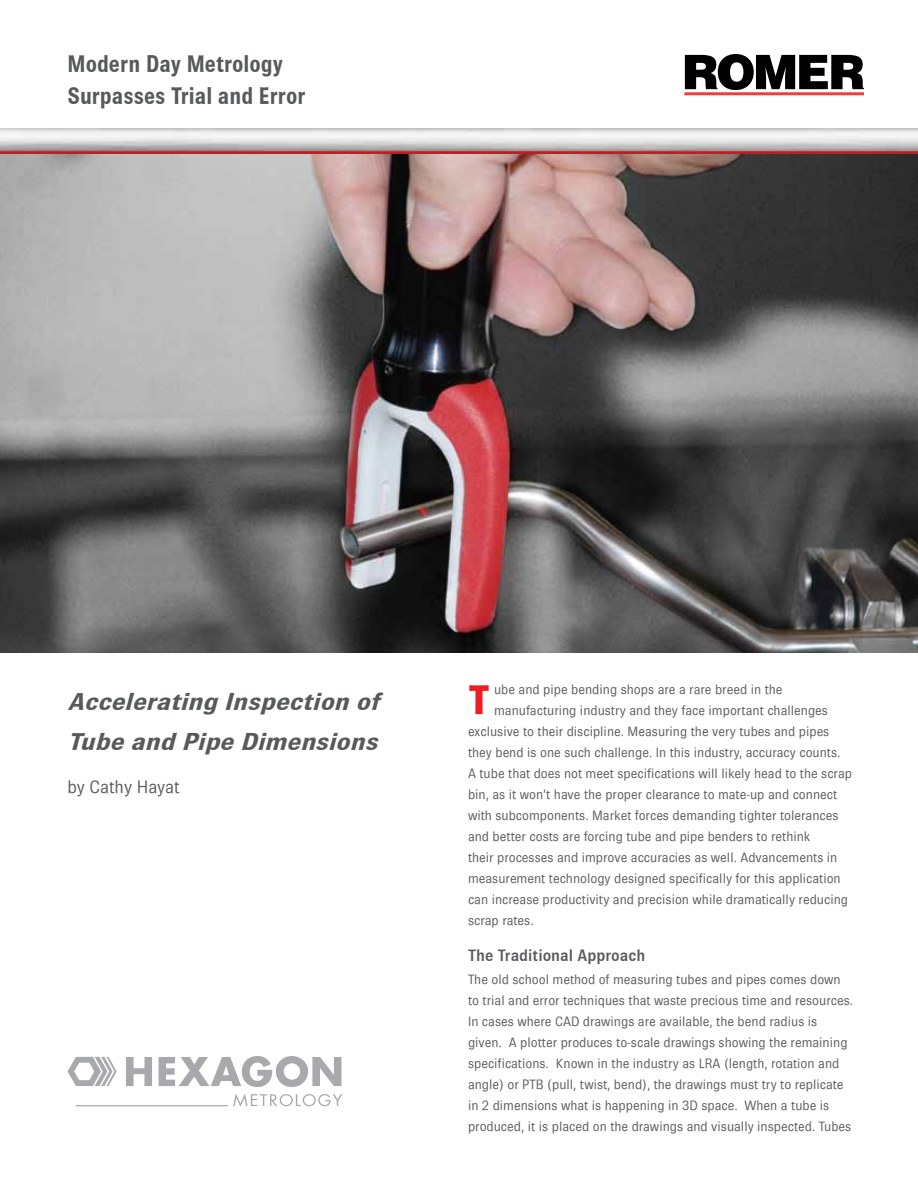
<style>
.page{position:relative;width:918px;height:1188px;background:#fff}
.page>*{position:absolute;margin:0;border:0;box-sizing:border-box;transform-origin:0 0}
.t1{font:italic 700 24.3px/40.5px "Brown";color:#58595b;scale:1.11 1}
.t2{font:700 24px/31.5px "Brown";color:#58595b;scale:.9 1}
.t3{font:300 18px "Brown";letter-spacing:-.01em;color:#58595b}
.t4{font:500 16.5px "Brown";color:#58595b}
.t5{font:300 13.5px/21px "Brown";color:#58595b}
</style>
<div class="page">
<img style="left:0;top:154px;width:918px;height:498px">
<svg style="left:67px;top:1057px;width:50px;height:29px"></svg>
<svg style="left:126px;top:1057px;width:26px;height:29px"></svg>
<svg style="left:159px;top:1056px;width:182px;height:31px"></svg>
<hr style="left:76px;top:1105px;width:152px;height:1px;background:#a7a9ac">
<svg style="left:233px;top:1094px;width:109px;height:13px"></svg>
<img style="left:0;top:128px;width:918px;height:26px">
<hr style="left:684px;top:92px;width:180px;height:3px;background:#ef3e42">
<svg style="left:685px;top:54px;width:179px;height:36px"></svg>
<svg style="left:469px;top:685px;width:20px;height:29px"></svg>
<h2 class="t2" style="left:68px;top:48px;width:266px">Modern Day Metrology<br>Surpasses Trial and Error</h2>
<h1 class="t1" style="left:67px;top:681px;width:289px">Accelerating Inspection of<br>Tube and Pipe Dimensions</h1>
<h3 class="t3" style="left:68px;top:777px;width:114px">by Cathy Hayat</h3>
<p class="t5" style="left:494px;top:679px;width:290px">ube and pipe bending shops are a rare breed in the</p>
<p class="t5" style="left:494px;top:700px;width:335px">manufacturing industry and they face important challenges</p>
<p class="t5" style="left:468px;top:721px;width:363px">exclusive to their discipline. Measuring the very tubes and pipes</p>
<p class="t5" style="left:468px;top:742px;width:374px">they bend is one such challenge. In this industry, accuracy counts.</p>
<p class="t5" style="left:468px;top:763px;width:386px">A tube that does not meet specifications will likely head to the scrap</p>
<p class="t5" style="left:468px;top:784px;width:371px">bin, as it won’t have the proper clearance to mate-up and connect</p>
<p class="t5" style="left:468px;top:805px;width:372px">with subcomponents. Market forces demanding tighter tolerances</p>
<p class="t5" style="left:468px;top:826px;width:344px">and better costs are forcing tube and pipe benders to rethink</p>
<p class="t5" style="left:468px;top:847px;width:371px">their processes and improve accuracies as well. Advancements in</p>
<p class="t5" style="left:468px;top:868px;width:374px">measurement technology designed specifically for this application</p>
<p class="t5" style="left:468px;top:889px;width:382px">can increase productivity and precision while dramatically reducing</p>
<p class="t5" style="left:468px;top:910px;width:67px">scrap rates.</p>
<p class="t4" style="left:468px;top:946px;width:179px">The Traditional Approach</p>
<p class="t5" style="left:468px;top:969px;width:387px">The old school method of measuring tubes and pipes comes down to trial and error techniques that waste precious time and resources.<br>In cases where CAD drawings are available, the bend radius is given. A plotter produces to-scale drawings showing the remaining specifications. Known in the industry as LRA (length, rotation and angle) or PTB (pull, twist, bend), the drawings must try to replicate in 2 dimensions what is happening in 3D space. When a tube is produced, it is placed on the drawings and visually inspected. Tubes</p>
</div>
